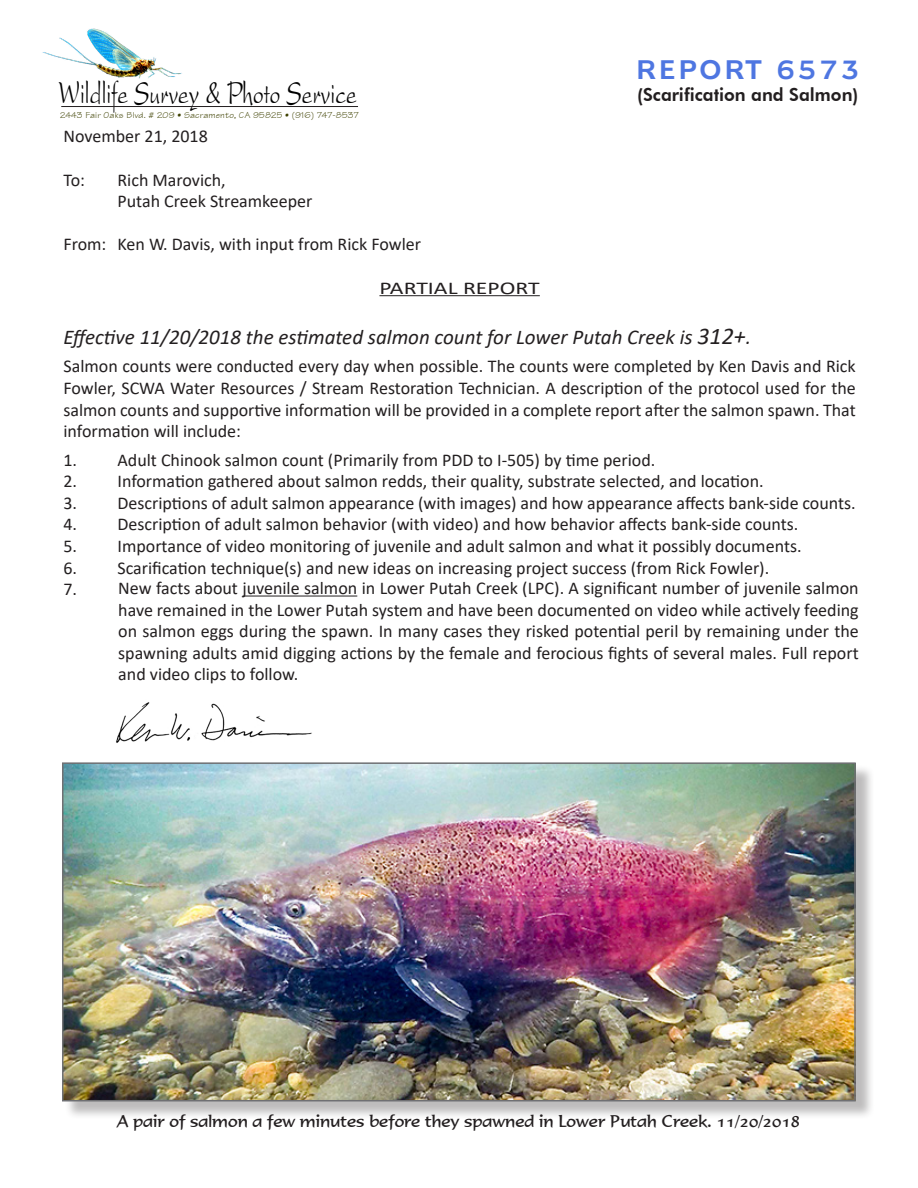
<style>
.page{position:relative;width:918px;height:1188px;background:#fff}
.page>*{position:absolute;margin:0;border:0;box-sizing:border-box;transform-origin:0 0}
.t1{font:34.35px "President Plain";letter-spacing:.01em;color:#000100;scale:.61 1}
.t2{font:24px "Humanist 970 BT Roman C";letter-spacing:.06em;color:#4e76e1}
.t3{font:italic 21px "Calibri";color:#231f20}
.t4{font:18px/21.6px "Calibri";color:#231f20;text-align:justify}
.t5{font:800 18px "Futura BT";color:#231f20}
.t6{font:18px "Calibri";color:#231f20;scale:1.32 1}
.t7{font:16.5px "Formal 436 BT";color:#231f20}
.t8{font:9px "Technical Plain";letter-spacing:.02em;color:#3e4100;scale:1.07 1}
.s1{font-size:24px}
</style>
<div class="page">
<hr style="left:61px;top:106px;width:297px;height:1px;background:#231f20">
<img style="left:42px;top:28px;width:140px;height:51px">
<hr style="left:379px;top:295px;width:161px;height:1px;background:#231f20">
<div style="left:64px;top:765px;width:811px;height:355px;background:#231f20;opacity:.3"></div>
<img style="left:65px;top:765px;width:788px;height:333px">
<div style="left:62px;top:762px;width:794px;height:339px;border:2px solid #6f7073"></div>
<hr style="left:242px;top:596px;width:115px;height:1px;background:#231f20">
<img style="left:116px;top:702px;width:196px;height:41px">
<p class="t2" style="left:636px;top:53px;width:226px">REPORT 6573</p>
<p class="t5" style="left:637px;top:84px;width:223px">(Scarification and Salmon)</p>
<h1 class="t1" style="left:59px;top:73px;width:489px">Wildlife Survey &amp; Photo Service</h1>
<p class="t8" style="left:60px;top:110px;width:280px">2443 Fair Oaks Blvd. # 209 • Sacramento, CA 95825 • (916) 747-8537</p>
<p class="t4" style="left:63px;top:125px;width:146px">November 21, 2018</p>
<p class="t4" style="left:63px;top:168px;width:23px">To:</p>
<p class="t4" style="left:117px;top:168px;width:110px">Rich Marovich,</p>
<p class="t4" style="left:117px;top:190px;width:197px">Putah Creek Streamkeeper</p>
<p class="t4" style="left:63px;top:233px;width:359px">From: Ken W. Davis, with input from Rick Fowler</p>
<p class="t6" style="left:379px;top:275px;width:123px">PARTIAL REPORT</p>
<p class="t3" style="left:63px;top:323px;width:689px">Effective 11/20/2018 the estimated salmon count for Lower Putah Creek is <span class="s1">312+</span>.</p>
<p class="t4" style="left:63px;top:355px;width:794px">Salmon counts were conducted every day when possible. The counts were completed by Ken Davis and Rick Fowler, SCWA Water Resources / Stream Restoration Technician. A description of the protocol used for the salmon counts and supportive information will be provided in a complete report after the salmon spawn. That information will include:</p>
<p class="t4" style="left:63px;top:448px;width:593px">1. Adult Chinook salmon count (Primarily from PDD to I-505) by time period.</p>
<p class="t4" style="left:63px;top:470px;width:702px">2. Information gathered about salmon redds, their quality, substrate selected, and location.</p>
<p class="t4" style="left:63px;top:492px;width:794px">3. Descriptions of adult salmon appearance (with images) and how appearance affects bank-side counts.</p>
<p class="t4" style="left:63px;top:513px;width:737px">4. Description of adult salmon behavior (with video) and how behavior affects bank-side counts.</p>
<p class="t4" style="left:63px;top:535px;width:740px">5. Importance of video monitoring of juvenile and adult salmon and what it possibly documents.</p>
<p class="t4" style="left:63px;top:556px;width:707px">6. Scarification technique(s) and new ideas on increasing project success (from Rick Fowler).</p>
<p class="t4" style="left:63px;top:578px;width:15px">7.</p>
<p class="t4" style="left:118px;top:577px;width:742px">New facts about juvenile salmon in Lower Putah Creek (LPC). A significant number of juvenile salmon have remained in the Lower Putah system and have been documented on video while actively feeding on salmon eggs during the spawn. In many cases they risked potential peril by remaining under the spawning adults amid digging actions by the female and ferocious fights of several males. Full report and video clips to follow.</p>
<p class="t7" style="left:118px;top:1111px;width:684px">A pair of salmon a few minutes before they spawned in Lower Putah Creek. 11/20/2018</p>
</div>
